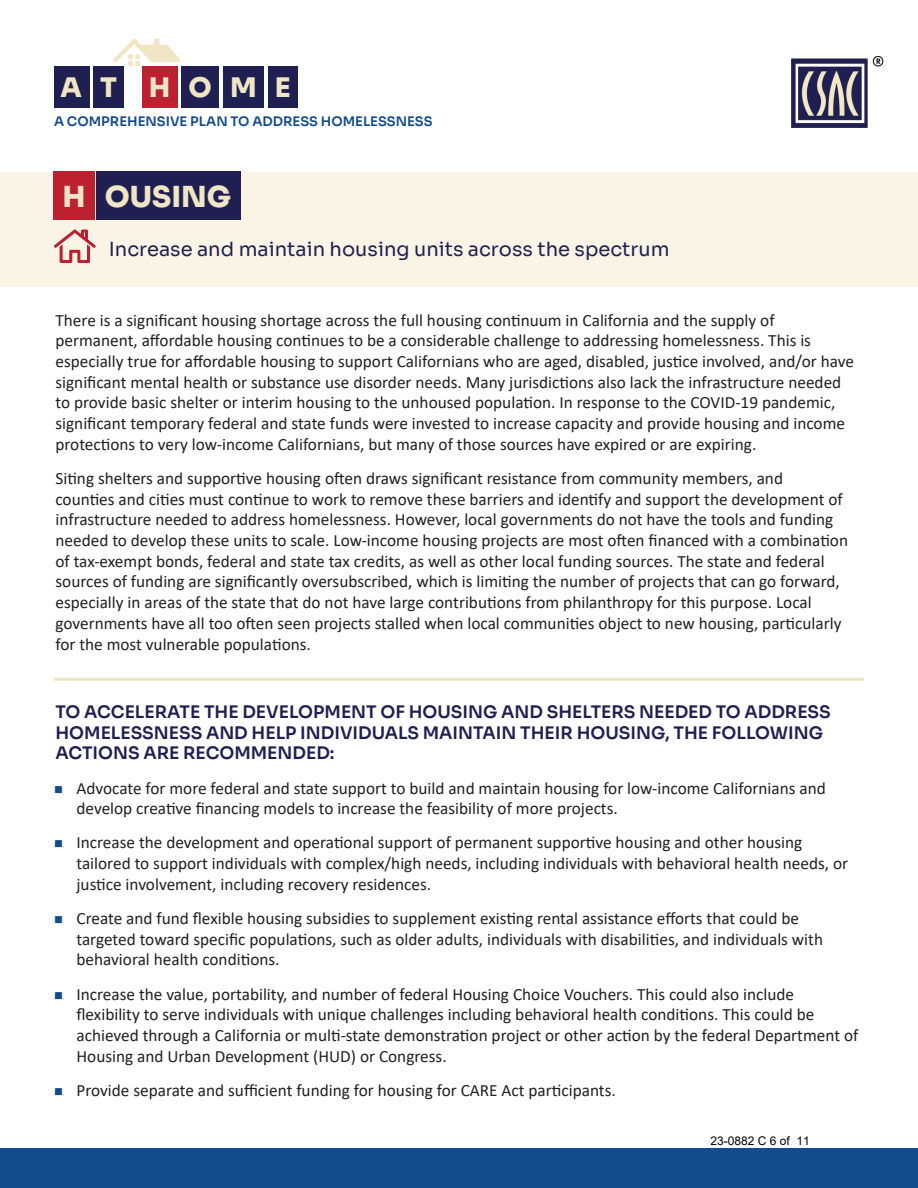
<style>
.page{position:relative;width:918px;height:1188px;background:#fff}
.page>*{position:absolute;margin:0;border:0;box-sizing:border-box;transform-origin:0 0}
.t1{font:28.95px "Sora";color:#f0e5c4}
.t2{font:27px "Sora";color:#f0e5c4}
.t3{font:19.5px "Sora";color:#1f2051}
.t4{font:17.25px/20.7px "Calibri";color:#231f20}
.t5{font:17.25px/20.7px "Sora";color:#1f2051}
.t6{font:13.05px "Sora";color:#134b8c}
.t7{font:12px "Arial";color:#000}
.s1{color:#134b8c}
</style>
<div class="page">
<div style="left:0;top:172px;width:918px;height:114px;background:#f9f4e6"></div>
<div style="left:96px;top:172px;width:145px;height:48px;background:#1f2051"></div>
<div style="left:54px;top:172px;width:41px;height:48px;background:#bd202e"></div>
<svg style="left:113px;top:39px;width:67px;height:27px"></svg>
<div style="left:93px;top:66px;width:31px;height:41px;background:#1f2051"></div>
<div style="left:54px;top:66px;width:35px;height:41px;background:#1f2051"></div>
<div style="left:142px;top:66px;width:36px;height:41px;background:#bd202e"></div>
<div style="left:182px;top:66px;width:37px;height:41px;background:#1f2051"></div>
<div style="left:223px;top:66px;width:41px;height:41px;background:#1f2051"></div>
<div style="left:268px;top:66px;width:30px;height:41px;background:#1f2051"></div>
<img style="left:791px;top:56px;width:93px;height:72px">
<hr style="left:54px;top:678px;width:810px;height:3px;background:#f0e5c4">
<div style="left:0;top:1148px;width:918px;height:40px;background:#134b8c"></div>
<svg style="left:54px;top:229px;width:42px;height:34px"></svg>
<p class="t2" style="left:61px;top:65px;width:23px">A</p>
<p class="t2" style="left:100px;top:65px;width:18px">T</p>
<p class="t2" style="left:149px;top:65px;width:23px">H</p>
<p class="t2" style="left:188px;top:65px;width:25px">O</p>
<p class="t2" style="left:230px;top:65px;width:28px">M</p>
<p class="t2" style="left:275px;top:65px;width:17px">E</p>
<p class="t6" style="left:54px;top:111px;width:380px">A COMPREHENSIVE PLAN TO ADDRESS HOMELESSNESS</p>
<p class="t1" style="left:63px;top:173px;width:25px">H</p>
<p class="t1" style="left:105px;top:173px;width:128px">OUSING</p>
<p class="t3" style="left:109px;top:233px;width:562px">Increase and maintain housing units across the spectrum</p>
<p class="t4" style="left:56px;top:309px;width:800px">There is a significant housing shortage across the full housing continuum in California and the supply of permanent, affordable housing continues to be a considerable challenge to addressing homelessness. This is especially true for affordable housing to support Californians who are aged, disabled, justice involved, and/or have significant mental health or substance use disorder needs. Many jurisdictions also lack the infrastructure needed to provide basic shelter or interim housing to the unhoused population. In response to the COVID-19 pandemic, significant temporary federal and state funds were invested to increase capacity and provide housing and income protections to very low-income Californians, but many of those sources have expired or are expiring.</p>
<p class="t4" style="left:56px;top:467px;width:794px">Siting shelters and supportive housing often draws significant resistance from community members, and<br>counties and cities must continue to work to remove these barriers and identify and support the development of infrastructure needed to address homelessness. However, local governments do not have the tools and funding needed to develop these units to scale. Low-income housing projects are most often financed with a combination of tax-exempt bonds, federal and state tax credits, as well as other local funding sources. The state and federal sources of funding are significantly oversubscribed, which is limiting the number of projects that can go forward, especially in areas of the state that do not have large contributions from philanthropy for this purpose. Local governments have all too often seen projects stalled when local communities object to new housing, particularly for the most vulnerable populations.</p>
<p class="t5" style="left:56px;top:700px;width:777px">TO ACCELERATE THE DEVELOPMENT OF HOUSING AND SHELTERS NEEDED TO ADDRESS<br>HOMELESSNESS AND HELP INDIVIDUALS MAINTAIN THEIR HOUSING, THE FOLLOWING<br>ACTIONS ARE RECOMMENDED:</p>
<p class="t4" style="left:76px;top:777px;width:751px;text-indent:-22px"><span class="s1">■</span> Advocate for more federal and state support to build and maintain housing for low-income Californians and develop creative financing models to increase the feasibility of more projects.</p>
<p class="t4" style="left:76px;top:832px;width:773px;text-indent:-22px"><span class="s1">■</span> Increase the development and operational support of permanent supportive housing and other housing tailored to support individuals with complex/high needs, including individuals with behavioral health needs, or justice involvement, including recovery residences.</p>
<p class="t4" style="left:76px;top:908px;width:748px;text-indent:-22px"><span class="s1">■</span> Create and fund flexible housing subsidies to supplement existing rental assistance efforts that could be targeted toward specific populations, such as older adults, individuals with disabilities, and individuals with behavioral health conditions.</p>
<p class="t4" style="left:76px;top:983px;width:783px;text-indent:-22px"><span class="s1">■</span> Increase the value, portability, and number of federal Housing Choice Vouchers. This could also include flexibility to serve individuals with unique challenges including behavioral health conditions. This could be achieved through a California or multi-state demonstration project or other action by the federal Department of Housing and Urban Development (HUD) or Congress.</p>
<p class="t4" style="left:54px;top:1079px;width:563px"><span class="s1">■</span> Provide separate and sufficient funding for housing for CARE Act participants.</p>
<p class="t7" style="left:711px;top:1132px;width:101px">23-0882 C 6 of 11</p>
</div>
